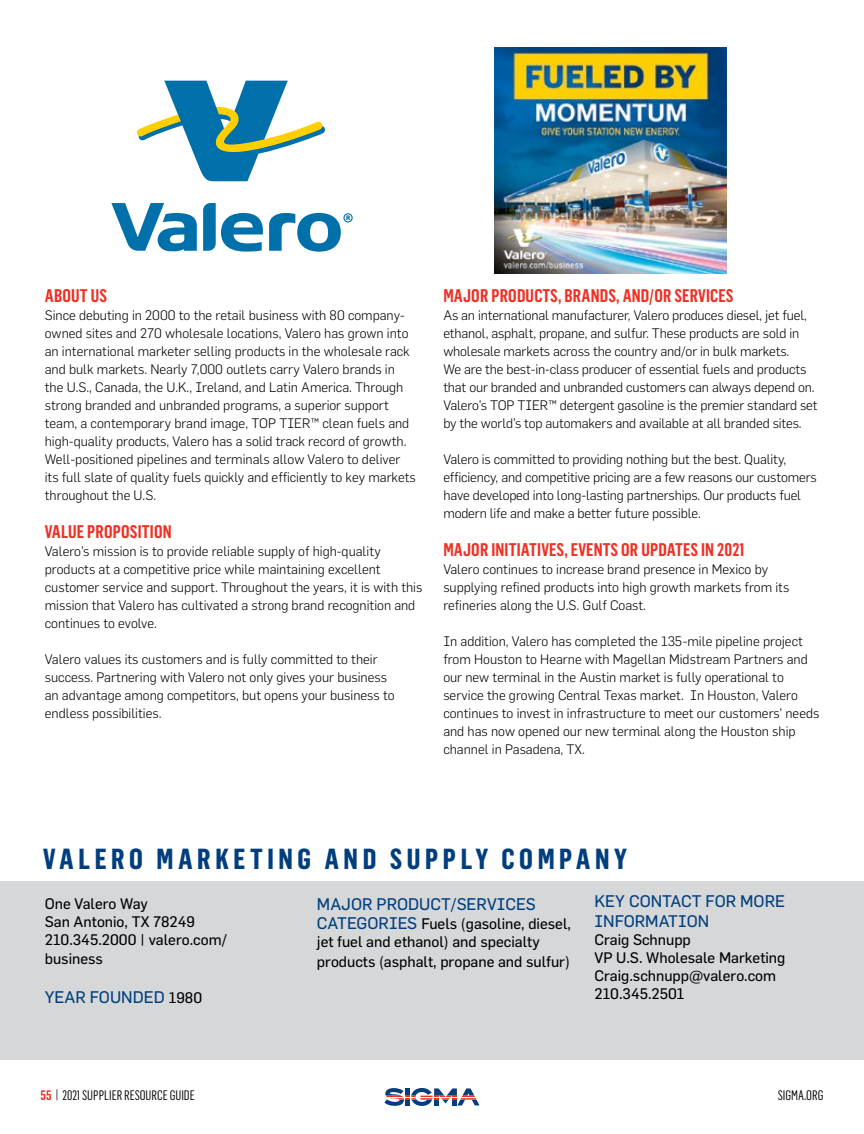
<style>
.page{position:relative;width:864px;height:1134px;background:#fff}
.page>*{position:absolute;margin:0;border:0;box-sizing:border-box;transform-origin:0 0}
.t1{font:700 28.5px "Flama Condensed";letter-spacing:.16em;color:#003e7e}
.t2{font:600 18px "Flama Condensed";letter-spacing:.01em;color:#ee3124}
.t3{font:16.5px/19.5px "Flama Basic";color:#003e7e}
.t4{font:15px/18px "Flama Basic";color:#000}
.t5{font:300 13.5px/18px "Flama";color:#000}
.t6{font:13.5px "Flama Condensed";color:#000}
.s1{font-size:15px;color:#000}
.s2{font-size:16.5px;color:#003e7e}
.s3{font-weight:600;color:#ee3124}
</style>
<div class="page">
<svg style="left:384px;top:1088px;width:96px;height:18px"></svg>
<svg style="left:137px;top:81px;width:188px;height:100px"></svg>
<svg style="left:111px;top:203px;width:242px;height:49px"></svg>
<img style="left:494px;top:47px;width:232px;height:227px">
<div style="left:0;top:882px;width:864px;height:178px;background:#d6d7d8"></div>
<h2 class="t2" style="left:45px;top:285px;width:64px">ABOUT US</h2>
<p class="t5" style="left:45px;top:306px;width:373px">Since debuting in 2000 to the retail business with 80 company&shy;owned sites and 270 wholesale locations, Valero has grown into an international marketer selling products in the wholesale rack and bulk markets. Nearly 7,000 outlets carry Valero brands in the U.S., Canada, the U.K., Ireland, and Latin America. Through strong branded and unbranded programs, a superior support team, a contemporary brand image, TOP TIER™ clean fuels and high-quality products, Valero has a solid track record of growth.<br>Well-positioned pipelines and terminals allow Valero to deliver its full slate of quality fuels quickly and efficiently to key markets throughout the U.S.</p>
<h2 class="t2" style="left:45px;top:520px;width:128px">VALUE PROPOSITION</h2>
<p class="t5" style="left:45px;top:542px;width:379px">Valero’s mission is to provide reliable supply of high-quality products at a competitive price while maintaining excellent customer service and support. Throughout the years, it is with this mission that Valero has cultivated a strong brand recognition and continues to evolve.</p>
<p class="t5" style="left:45px;top:650px;width:351px">Valero values its customers and is fully committed to their success. Partnering with Valero not only gives your business an advantage among competitors, but opens your business to endless possibilities.</p>
<h2 class="t2" style="left:443px;top:285px;width:292px">MAJOR PRODUCTS, BRANDS, AND/OR SERVICES</h2>
<p class="t5" style="left:443px;top:306px;width:376px">As an international manufacturer, Valero produces diesel, jet fuel, ethanol, asphalt, propane, and sulfur. These products are sold in wholesale markets across the country and/or in bulk markets.<br>We are the best-in-class producer of essential fuels and products that our branded and unbranded customers can always depend on.<br>Valero’s TOP TIER™ detergent gasoline is the premier standard set by the world’s top automakers and available at all branded sites.</p>
<p class="t5" style="left:443px;top:450px;width:375px">Valero is committed to providing nothing but the best. Quality, efficiency, and competitive pricing are a few reasons our customers have developed into long-lasting partnerships. Our products fuel modern life and make a better future possible.</p>
<h2 class="t2" style="left:443px;top:538px;width:303px">MAJOR INITIATIVES, EVENTS OR UPDATES IN 2021</h2>
<p class="t5" style="left:443px;top:560px;width:348px">Valero continues to increase brand presence in Mexico by supplying refined products into high growth markets from its refineries along the U.S. Gulf Coast.</p>
<p class="t5" style="left:443px;top:632px;width:378px">In addition, Valero has completed the 135-mile pipeline project from Houston to Hearne with Magellan Midstream Partners and our new terminal in the Austin market is fully operational to service the growing Central Texas market. In Houston, Valero continues to invest in infrastructure to meet our customers’ needs and has now opened our new terminal along the Houston ship channel in Pasadena, TX.</p>
<h1 class="t1" style="left:43px;top:841px;width:585px">VALERO MARKETING AND SUPPLY COMPANY</h1>
<p class="t4" style="left:45px;top:894px;width:184px">One Valero Way<br>San Antonio, TX 78249<br>210.345.2000 | valero.com/</p>
<p class="t4" style="left:45px;top:950px;width:60px">business</p>
<p class="t3" style="left:45px;top:987px;width:159px">YEAR FOUNDED <span class="s1">1980</span></p>
<p class="t3" style="left:317px;top:894px;width:220px">MAJOR PRODUCT/SERVICES</p>
<p class="t4" style="left:317px;top:915px;width:256px"><span class="s2">CATEGORIES</span> Fuels (gasoline, diesel, jet fuel and ethanol) and specialty</p>
<p class="t4" style="left:317px;top:952px;width:254px">products (asphalt, propane and sulfur)</p>
<p class="t3" style="left:595px;top:892px;width:192px">KEY CONTACT FOR MORE<br>INFORMATION</p>
<p class="t4" style="left:595px;top:930px;width:192px">Craig Schnupp<br>VP U.S. Wholesale Marketing<br>Craig.schnupp@valero.com<br>210.345.2501</p>
<p class="t6" style="left:40px;top:1087px;width:156px"><span class="s3">55</span> | 2021 SUPPLIER RESOURCE GUIDE</p>
<p class="t6" style="left:778px;top:1087px;width:47px">SIGMA.ORG</p>
</div>
